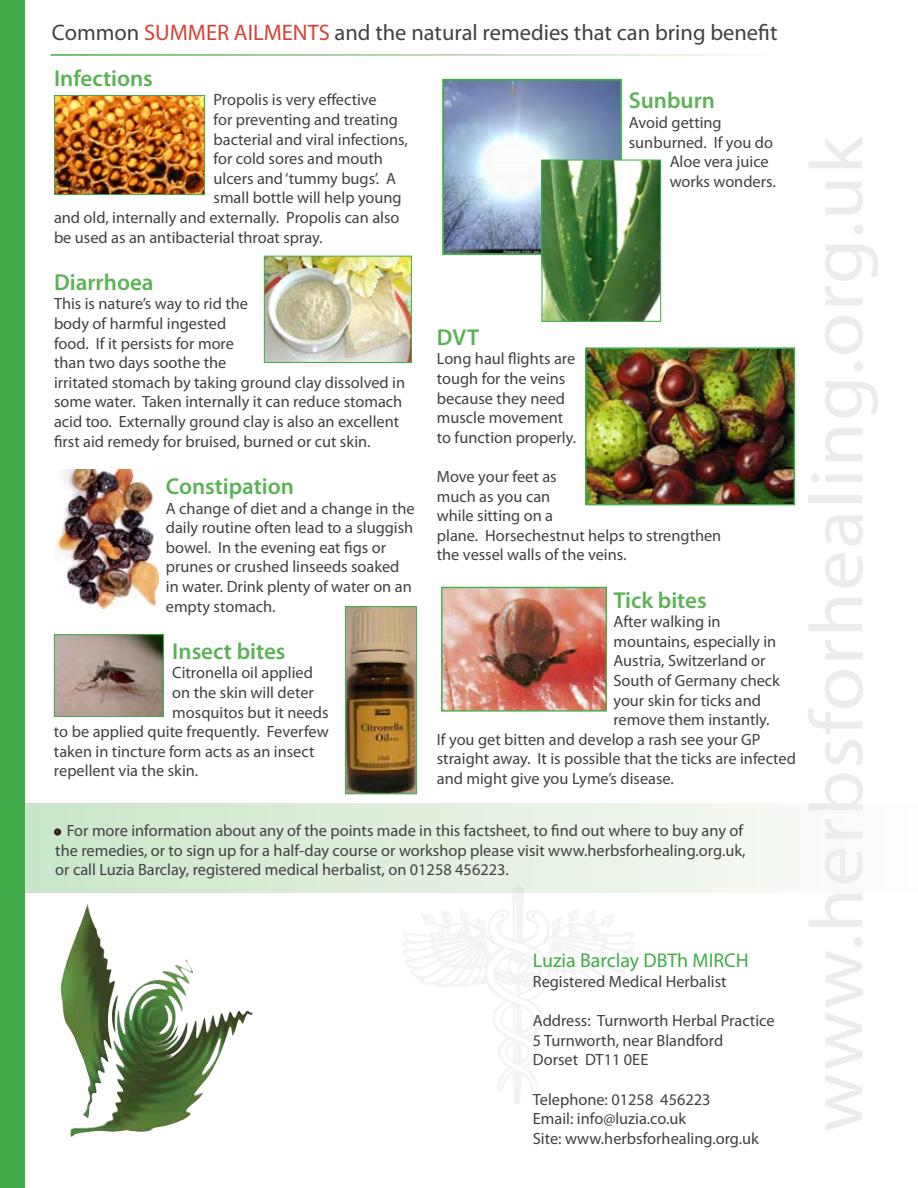
<style>
.page{position:relative;width:918px;height:1188px;background:#fff}
.page>*{position:absolute;margin:0;border:0;box-sizing:border-box;transform-origin:0 0}
.t1{font:600 23.1px "Myriad Pro";color:#5bb355}
.t2{font:22.5px "Myriad Pro";color:#414142}
.t3{font:19.95px "Myriad Pro";color:#41ad49}
.t4{font:16.35px/19.6px "Myriad Pro";color:#414142}
.s1{color:#d64234}
</style>
<div class="page">
<img style="left:60px;top:904px;width:183px;height:233px">
<div style="left:0;top:0;width:24px;height:1188px;background:#41ad49"></div>
<div style="left:24px;top:804px;width:894px;height:88px;background:linear-gradient(to right,#cae5c8,#fefcfb)"></div>
<div style="left:54px;top:828px;width:7px;height:8px;border:4px solid #391211;border-radius:50%"></div>
<img style="left:56px;top:97px;width:147px;height:96px">
<div style="left:54px;top:95px;width:151px;height:100px;border:1px solid #41ad49"></div>
<img style="left:266px;top:258px;width:144px;height:103px">
<div style="left:264px;top:256px;width:148px;height:107px;border:1px solid #41ad49"></div>
<img style="left:55px;top:469px;width:104px;height:140px">
<img style="left:347px;top:608px;width:68px;height:184px">
<div style="left:345px;top:606px;width:72px;height:188px;border:1px solid #41ad49"></div>
<img style="left:56px;top:636px;width:106px;height:79px">
<div style="left:54px;top:634px;width:110px;height:83px;border:1px solid #41ad49"></div>
<img style="left:445px;top:82px;width:174px;height:170px">
<div style="left:442px;top:79px;width:180px;height:176px;border:2px solid #41ad49"></div>
<img style="left:543px;top:162px;width:116px;height:158px">
<div style="left:541px;top:160px;width:120px;height:162px;border:1px solid #41ad49"></div>
<img style="left:587px;top:349px;width:206px;height:154px">
<div style="left:585px;top:347px;width:210px;height:158px;border:1px solid #41ad49"></div>
<img style="left:443px;top:589px;width:162px;height:121px">
<div style="left:441px;top:587px;width:166px;height:125px;border:1px solid #41ad49"></div>
<h2 class="t2" style="left:52px;top:18px;width:727px">Common <span class="s1">SUMMER AILMENTS</span> and the natural remedies that can bring benefit</h2>
<h1 class="t1" style="left:54px;top:63px;width:100px">Infections</h1>
<h1 class="t1" style="left:629px;top:86px;width:88px">Sunburn</h1>
<p class="t4" style="left:629px;top:113px;width:94px">Avoid getting</p>
<p class="t4" style="left:629px;top:132px;width:146px">sunburned. If you do</p>
<p class="t4" style="left:670px;top:152px;width:101px">Aloe vera juice</p>
<p class="t4" style="left:670px;top:171px;width:108px">works wonders.</p>
<p class="t4" style="left:214px;top:90px;width:165px">Propolis is very effective</p>
<p class="t4" style="left:214px;top:109px;width:186px">for preventing and treating</p>
<p class="t4" style="left:214px;top:129px;width:196px">bacterial and viral infections,</p>
<p class="t4" style="left:214px;top:149px;width:171px">for cold sores and mouth</p>
<p class="t4" style="left:214px;top:168px;width:184px">ulcers and ‘tummy bugs’. A</p>
<p class="t4" style="left:214px;top:188px;width:190px">small bottle will help young</p>
<p class="t4" style="left:54px;top:207px;width:347px">and old, internally and externally. Propolis can also</p>
<p class="t4" style="left:54px;top:227px;width:270px">be used as an antibacterial throat spray.</p>
<h1 class="t1" style="left:54px;top:267px;width:101px">Diarrhoea</h1>
<p class="t4" style="left:54px;top:294px;width:353px">This is nature’s way to rid the<br>body of harmful ingested<br>food. If it persists for more<br>than two days soothe the<br>irritated stomach by taking ground clay dissolved in some water. Taken internally it can reduce stomach acid too. Externally ground clay is also an excellent first aid remedy for bruised, burned or cut skin.</p>
<h1 class="t1" style="left:166px;top:471px;width:130px">Constipation</h1>
<p class="t4" style="left:166px;top:498px;width:250px">A change of diet and a change in the daily routine often lead to a sluggish bowel. In the evening eat figs or prunes or crushed linseeds soaked in water. Drink plenty of water on an empty stomach.</p>
<h1 class="t1" style="left:172px;top:636px;width:115px">Insect bites</h1>
<p class="t4" style="left:172px;top:663px;width:142px">Citronella oil applied</p>
<p class="t4" style="left:172px;top:682px;width:143px">on the skin will deter</p>
<p class="t4" style="left:172px;top:702px;width:158px">mosquitos but it needs</p>
<p class="t4" style="left:54px;top:722px;width:276px">to be applied quite frequently. Feverfew</p>
<p class="t4" style="left:54px;top:741px;width:262px">taken in tincture form acts as an insect</p>
<p class="t4" style="left:54px;top:761px;width:146px">repellent via the skin.</p>
<h1 class="t1" style="left:437px;top:322px;width:44px">DVT</h1>
<p class="t4" style="left:437px;top:349px;width:141px">Long haul flights are tough for the veins because they need muscle movement to function properly.</p>
<p class="t4" style="left:437px;top:466px;width:286px">Move your feet as<br>much as you can<br>while sitting on a<br>plane. Horsechestnut helps to strengthen the vessel walls of the veins.</p>
<h1 class="t1" style="left:613px;top:585px;width:95px">Tick bites</h1>
<p class="t4" style="left:613px;top:612px;width:109px">After walking in</p>
<p class="t4" style="left:613px;top:631px;width:164px">mountains, especially in</p>
<p class="t4" style="left:613px;top:651px;width:154px">Austria, Switzerland or</p>
<p class="t4" style="left:613px;top:670px;width:168px">South of Germany check</p>
<p class="t4" style="left:613px;top:690px;width:149px">your skin for ticks and</p>
<p class="t4" style="left:613px;top:710px;width:158px">remove them instantly.</p>
<p class="t4" style="left:437px;top:729px;width:325px">If you get bitten and develop a rash see your GP</p>
<p class="t4" style="left:437px;top:749px;width:361px">straight away. It is possible that the ticks are infected</p>
<p class="t4" style="left:437px;top:768px;width:239px">and might give you Lyme’s disease.</p>
<p class="t4" style="left:55px;top:821px;width:692px">• For more information about any of the points made in this factsheet, to find out where to buy any of the remedies, or to sign up for a half-day course or workshop please visit www.herbsforhealing.org.uk, or call Luzia Barclay, registered medical herbalist, on 01258 456223.</p>
<p class="t3" style="left:533px;top:948px;width:217px">Luzia Barclay DBTh MIRCH</p>
<p class="t4" style="left:533px;top:971px;width:195px">Registered Medical Herbalist</p>
<p class="t4" style="left:533px;top:1011px;width:243px">Address: Turnworth Herbal Practice<br>5 Turnworth, near Blandford<br>Dorset DT11 0EE</p>
<p class="t4" style="left:533px;top:1089px;width:227px">Telephone: 01258 456223<br>Email: info@luzia.co.uk<br>Site: www.herbsforhealing.org.uk</p>
</div>
